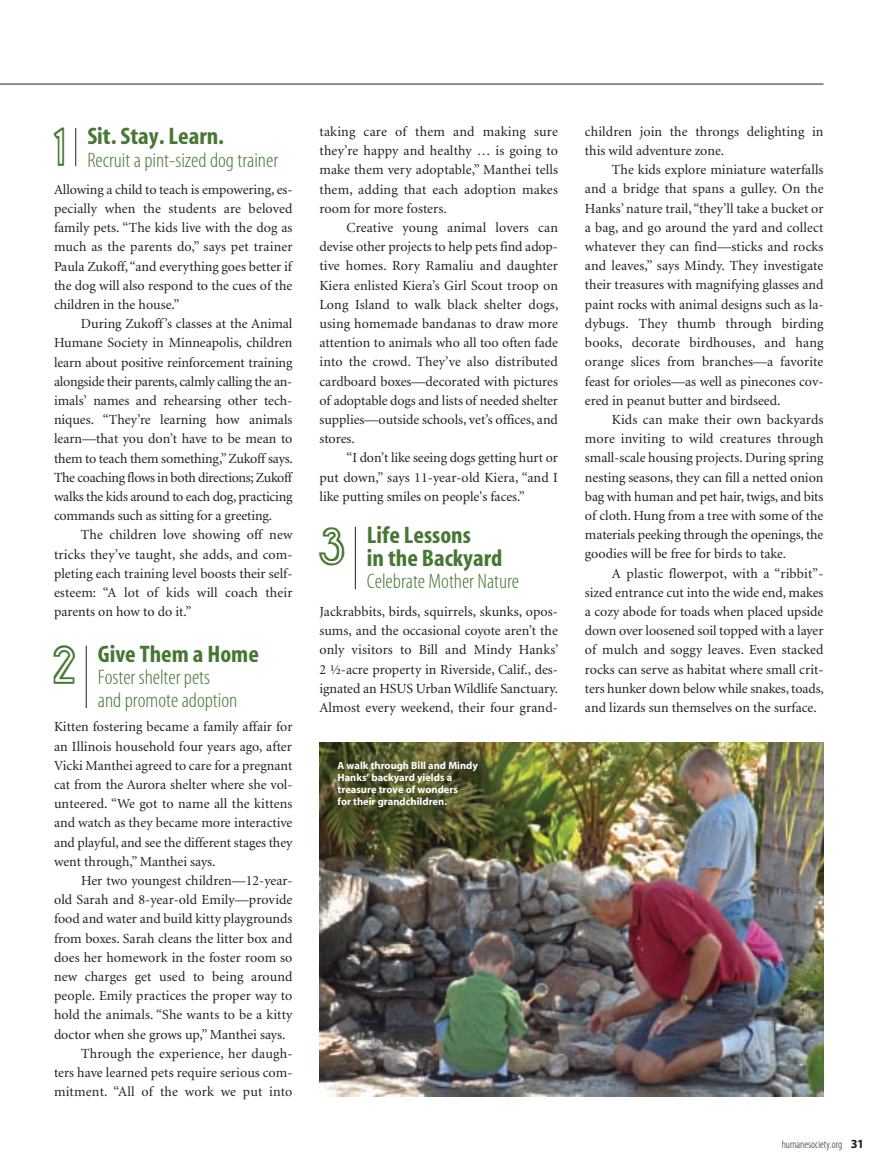
<style>
.page{position:relative;width:891px;height:1175px;background:#fff}
.page>*{position:absolute;margin:0;border:0;box-sizing:border-box;transform-origin:0 0}
.t1{font:48px "Erasure";color:#477734}
.t2{font:24px/22.5px "Myriad MM700 BD300 CN";color:#477734;scale:1.05 1}
.t3{font:21px/22.5px "Myriad MM213 LT300 CN";color:#477734;scale:1.05 1}
.t4{font:13.95px/19.2px "Minion";color:#231f20;text-align:justify}
.t5{font:11.25px "Myriad MM213 LT300 CN";color:#231f20}
.t6{font:10.5px/12px "Myriad MM700 BD600 NO";color:#fff}
.s1{font-family:"Myriad MM700 BD600 NO";font-size:12.45px}
</style>
<div class="page">
<hr style="left:0;top:84px;width:823px;height:1px;background:#231f20">
<img style="left:320px;top:742px;width:504px;height:354px">
<hr style="left:75px;top:128px;width:1px;height:38px;background:#231f20">
<hr style="left:86px;top:645px;width:1px;height:63px;background:#231f20">
<hr style="left:355px;top:527px;width:1px;height:62px;background:#231f20">
<h1 class="t1" style="left:54px;top:122px;width:12px">1</h1>
<h2 class="t2" style="left:87px;top:127px;width:132px">Sit. Stay. Learn.</h2>
<h3 class="t3" style="left:87px;top:150px;width:183px">Recruit a pint-sized dog trainer</h3>
<p class="t4" style="left:54px;top:181px;width:240px">Allowing a child to teach is empowering, es&shy;pecially when the students are beloved family pets. “The kids live with the dog as much as the parents do,” says pet trainer Paula Zukoff, “and everything goes better if the dog will also respond to the cues of the children in the house.”</p>
<p class="t4" style="left:54px;top:315px;width:240px;text-indent:27px">During Zukoff’s classes at the Animal Humane Society in Minneapolis, children learn about positive reinforcement training alongside their parents, calmly calling the an&shy;imals’ names and rehearsing other tech&shy;niques. “They’re learning how animals learn—that you don’t have to be mean to them to teach them something,” Zukoff says.<br>The coaching flows in both directions; Zukoff walks the kids around to each dog, practicing commands such as sitting for a greeting.</p>
<p class="t4" style="left:54px;top:526px;width:240px;text-indent:27px">The children love showing off new tricks they’ve taught, she adds, and com&shy;pleting each training level boosts their self&shy;esteem: “A lot of kids will coach their parents on how to do it.”</p>
<h1 class="t1" style="left:54px;top:639px;width:21px">2</h1>
<h2 class="t2" style="left:98px;top:645px;width:155px">Give Them a Home</h2>
<h3 class="t3" style="left:98px;top:668px;width:134px">Foster shelter pets and promote adoption</h3>
<p class="t4" style="left:54px;top:718px;width:240px">Kitten fostering became a family affair for an Illinois household four years ago, after Vicki Manthei agreed to care for a pregnant cat from the Aurora shelter where she vol&shy;unteered. “We got to name all the kittens and watch as they became more interactive and playful, and see the different stages they went through,” Manthei says.</p>
<p class="t4" style="left:81px;top:872px;width:213px">Her two youngest children—12-year-</p>
<p class="t4" style="left:54px;top:891px;width:240px">old Sarah and 8-year-old Emily—provide</p>
<p class="t4" style="left:54px;top:910px;width:240px">food and water and build kitty playgrounds</p>
<p class="t4" style="left:54px;top:929px;width:240px">from boxes. Sarah cleans the litter box and</p>
<p class="t4" style="left:54px;top:948px;width:240px">does her homework in the foster room so</p>
<p class="t4" style="left:54px;top:968px;width:240px">new charges get used to being around</p>
<p class="t4" style="left:54px;top:987px;width:240px">people. Emily practices the proper way to</p>
<p class="t4" style="left:54px;top:1006px;width:240px">hold the animals. “She wants to be a kitty</p>
<p class="t4" style="left:54px;top:1025px;width:233px">doctor when she grows up,” Manthei says.</p>
<p class="t4" style="left:81px;top:1044px;width:213px">Through the experience, her daugh-</p>
<p class="t4" style="left:54px;top:1064px;width:240px">ters have learned pets require serious com-</p>
<p class="t4" style="left:54px;top:1083px;width:240px">mitment. “All of the work we put into</p>
<p class="t4" style="left:320px;top:123px;width:240px">taking care of them and making sure they’re happy and healthy … is going to make them very adoptable,” Manthei tells them, adding that each adoption makes room for more fosters.</p>
<p class="t4" style="left:320px;top:219px;width:240px;text-indent:27px">Creative young animal lovers can devise other projects to help pets find adop&shy;tive homes. Rory Ramaliu and daughter Kiera enlisted Kiera’s Girl Scout troop on Long Island to walk black shelter dogs, using homemade bandanas to draw more attention to animals who all too often fade into the crowd. They’ve also distributed cardboard boxes—decorated with pictures of adoptable dogs and lists of needed shelter supplies—outside schools, vet’s offices, and stores.</p>
<p class="t4" style="left:320px;top:449px;width:240px;text-indent:27px">“I don’t like seeing dogs getting hurt or put down,” says 11-year-old Kiera, “and I like putting smiles on people's faces.”</p>
<h1 class="t1" style="left:320px;top:520px;width:25px">3</h1>
<h2 class="t2" style="left:367px;top:526px;width:130px">Life Lessons<br>in the Backyard</h2>
<h3 class="t3" style="left:367px;top:572px;width:147px">Celebrate Mother Nature</h3>
<p class="t4" style="left:319px;top:603px;width:241px">Jackrabbits, birds, squirrels, skunks, opos&shy;sums, and the occasional coyote aren’t the only visitors to Bill and Mindy Hanks’ 2 ½-acre property in Riverside, Calif., des&shy;ignated an HSUS Urban Wildlife Sanctuary.<br>Almost every weekend, their four grand-</p>
<p class="t6" style="left:338px;top:760px;width:142px">A walk through Bill and Mindy<br>Hanks’ backyard yields a treasure trove of wonders<br>for their grandchildren.</p>
<p class="t4" style="left:585px;top:123px;width:240px">children join the throngs delighting in this wild adventure zone.</p>
<p class="t4" style="left:585px;top:161px;width:240px;text-indent:27px">The kids explore miniature waterfalls and a bridge that spans a gulley. On the Hanks’ nature trail, “they’ll take a bucket or a bag, and go around the yard and collect whatever they can find—sticks and rocks and leaves,” says Mindy. They investigate their treasures with magnifying glasses and paint rocks with animal designs such as la&shy;dybugs. They thumb through birding books, decorate birdhouses, and hang orange slices from branches—a favorite feast for orioles—as well as pinecones cov&shy;ered in peanut butter and birdseed.</p>
<p class="t4" style="left:585px;top:411px;width:240px;text-indent:27px">Kids can make their own backyards more inviting to wild creatures through small-scale housing projects. During spring nesting seasons, they can fill a netted onion bag with human and pet hair, twigs, and bits of cloth. Hung from a tree with some of the materials peeking through the openings, the goodies will be free for birds to take.</p>
<p class="t4" style="left:585px;top:564px;width:240px;text-indent:27px">A plastic flowerpot, with a “ribbit”- sized entrance cut into the wide end, makes a cozy abode for toads when placed upside down over loosened soil topped with a layer of mulch and soggy leaves. Even stacked rocks can serve as habitat where small crit&shy;ters hunker down below while snakes, toads, and lizards sun themselves on the surface.</p>
<p class="t5" style="left:782px;top:1139px;width:84px">humanesociety.org <span class="s1">31</span></p>
</div>
